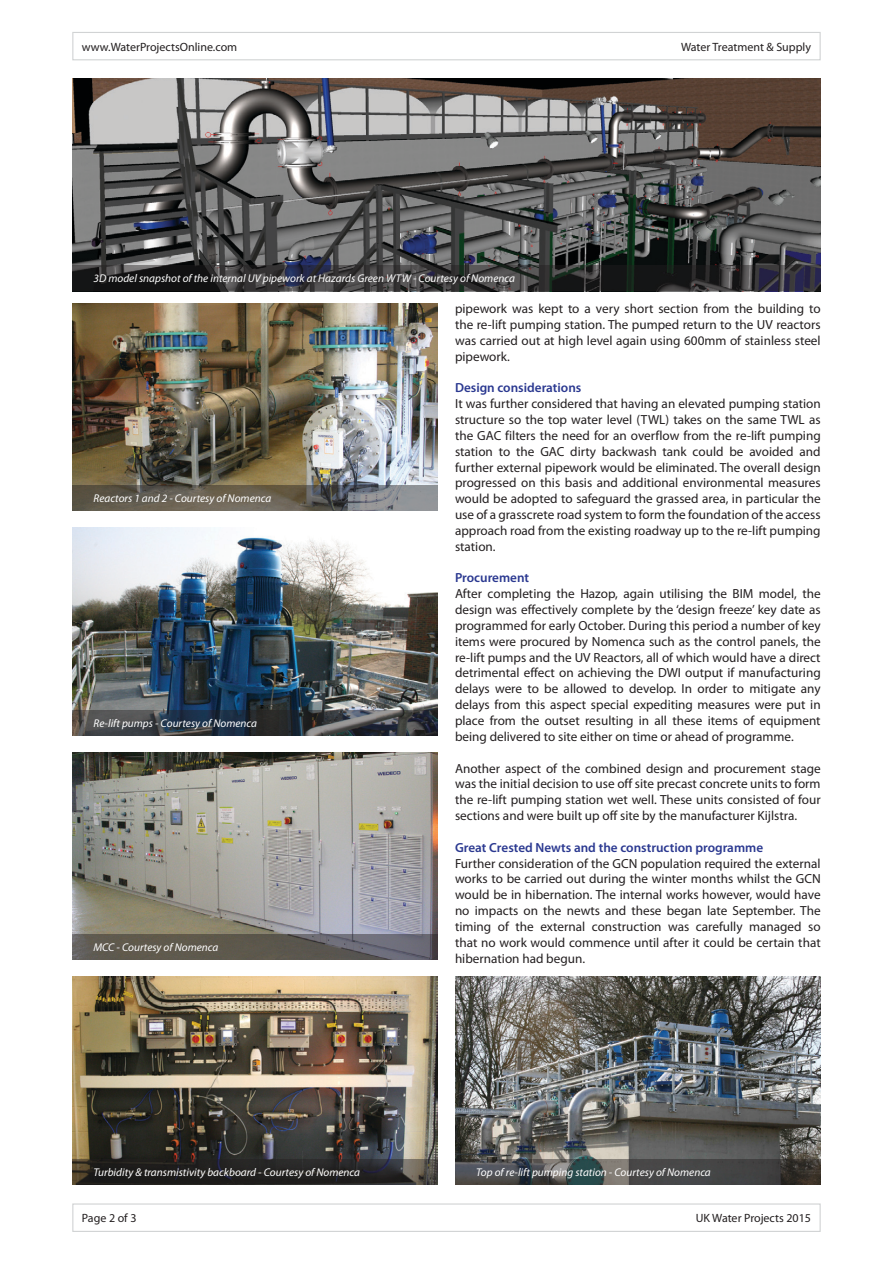
<style>
.page{position:relative;width:893px;height:1263px;background:#fff}
.page>*{position:absolute;margin:0;border:0;box-sizing:border-box;transform-origin:0 0}
.t1{font:13.2px/15.9px "Myriad Pro";color:#231f20;text-align:justify}
.t2{font:600 13.2px "Myriad Pro";color:#2a3890}
.t3{font:12px "Myriad Pro";color:#231f20}
.t4{font:italic 11.25px "Myriad Pro";color:#fff}
</style>
<div class="page">
<img style="left:72px;top:752px;width:366px;height:182px">
<svg style="left:72px;top:934px;width:366px;height:26px;background:#605c58"></svg>
<img style="left:72px;top:303px;width:366px;height:182px">
<svg style="left:72px;top:485px;width:366px;height:26px;background:#6a665e"></svg>
<div style="left:72px;top:32px;width:749px;height:28px;border:1px solid #d1d3d4"></div>
<div style="left:72px;top:1203px;width:749px;height:29px;border:1px solid #d1d3d4"></div>
<img style="left:72px;top:977px;width:366px;height:182px">
<svg style="left:72px;top:1159px;width:366px;height:25px;background:#2a2725"></svg>
<img style="left:72px;top:528px;width:366px;height:182px">
<svg style="left:72px;top:710px;width:366px;height:25px;background:#3b4046"></svg>
<img style="left:455px;top:977px;width:366px;height:182px">
<svg style="left:455px;top:1159px;width:366px;height:25px;background:#484a4a"></svg>
<img style="left:72px;top:79px;width:749px;height:186px">
<svg style="left:72px;top:265px;width:749px;height:26px;background:#2f2f31"></svg>
<p class="t3" style="left:82px;top:39px;width:157px">www.WaterProjectsOnline.com</p>
<p class="t3" style="left:681px;top:39px;width:131px">Water Treatment &amp; Supply</p>
<p class="t4" style="left:94px;top:272px;width:423px">3D model snapshot of the internal UV pipework at Hazards Green WTW - Courtesy of Nomenca</p>
<p class="t4" style="left:94px;top:491px;width:179px">Reactors 1 and 2 - Courtesy of Nomenca</p>
<p class="t4" style="left:94px;top:716px;width:165px">Re-lift pumps - Courtesy of Nomenca</p>
<p class="t4" style="left:94px;top:940px;width:126px">MCC - Courtesy of Nomenca</p>
<p class="t4" style="left:94px;top:1165px;width:268px">Turbidity &amp; transmistivity backboard - Courtesy of Nomenca</p>
<p class="t1" style="left:455px;top:300px;width:367px">pipework was kept to a very short section from the building to the re-lift pumping station. The pumped return to the UV reactors was carried out at high level again using 600mm of stainless steel pipework.</p>
<p class="t2" style="left:455px;top:379px;width:128px">Design considerations</p>
<p class="t1" style="left:455px;top:396px;width:367px">It was further considered that having an elevated pumping station structure so the top water level (TWL) takes on the same TWL as the GAC filters the need for an overflow from the re-lift pumping station to the GAC dirty backwash tank could be avoided and further external pipework would be eliminated. The overall design progressed on this basis and additional environmental measures would be adopted to safeguard the grassed area, in particular the use of a grasscrete road system to form the foundation of the access approach road from the existing roadway up to the re-lift pumping station.</p>
<p class="t2" style="left:455px;top:570px;width:76px">Procurement</p>
<p class="t1" style="left:455px;top:586px;width:367px">After completing the Hazop, again utilising the BIM model, the design was effectively complete by the ‘design freeze’ key date as programmed for early October. During this period a number of key items were procured by Nomenca such as the control panels, the re-lift pumps and the UV Reactors, all of which would have a direct detrimental effect on achieving the DWI output if manufacturing delays were to be allowed to develop. In order to mitigate any delays from this aspect special expediting measures were put in place from the outset resulting in all these items of equipment being delivered to site either on time or ahead of programme.</p>
<p class="t1" style="left:455px;top:760px;width:367px">Another aspect of the combined design and procurement stage was the initial decision to use off site precast concrete units to form the re-lift pumping station wet well. These units consisted of four sections and were built up off site by the manufacturer Kijlstra.</p>
<p class="t2" style="left:455px;top:839px;width:310px">Great Crested Newts and the construction programme</p>
<p class="t1" style="left:455px;top:855px;width:367px">Further consideration of the GCN population required the external works to be carried out during the winter months whilst the GCN would be in hibernation. The internal works however, would have no impacts on the newts and these began late September. The timing of the external construction was carefully managed so that no work would commence until after it could be certain that hibernation had begun.</p>
<p class="t4" style="left:476px;top:1165px;width:236px">Top of re-lift pumping station - Courtesy of Nomenca</p>
<p class="t3" style="left:82px;top:1211px;width:56px">Page 2 of 3</p>
<p class="t3" style="left:696px;top:1211px;width:117px">UK Water Projects 2015</p>
</div>
